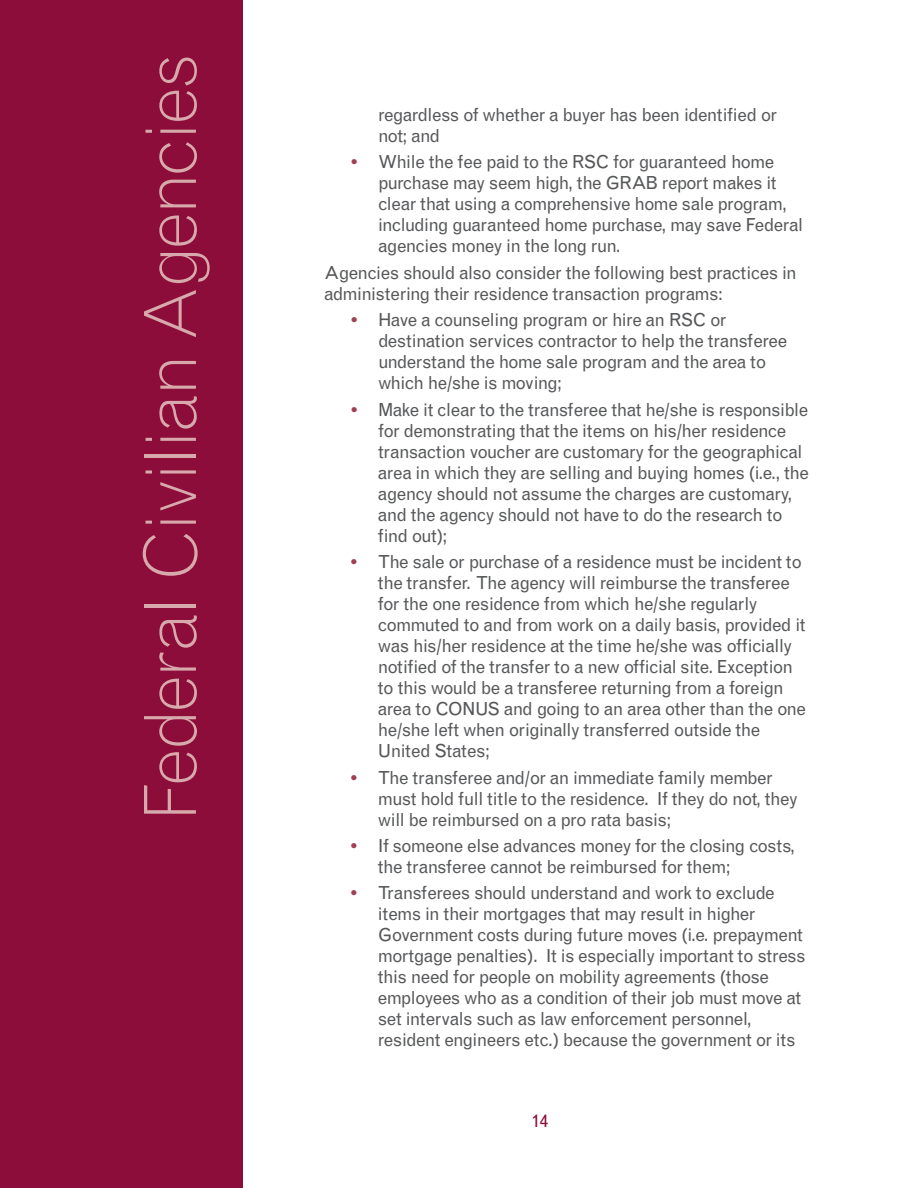
<style>
.page{position:relative;width:918px;height:1188px;background:#fff}
.page>*{position:absolute;margin:0;border:0;box-sizing:border-box;transform-origin:0 0}
.t1{font:300 72px "Grotesque MT Std";letter-spacing:-.04em;color:#d7a9ac}
.t2{font:18px/21px "Grotesque MT Std";letter-spacing:-.035em;color:#57585a}
.t3{font:18px "Grotesque MT Std";color:#8d0d3a}
.s1{font-family:"Grotesque";font-weight:700;color:#a13f54}
</style>
<div class="page">
<div style="left:0;top:0;width:243px;height:1188px;background:#8d0d3a"></div>
<h1 class="t1" style="left:144px;top:820px;width:767px;rotate:-90deg">Federal Civilian Agencies</h1>
<p class="t2" style="left:378px;top:106px;width:401px">regardless of whether a buyer has been identified or not; and</p>
<p class="t2" style="left:378px;top:153px;width:427px;text-indent:-27px"><span class="s1">•</span> While the fee paid to the RSC for guaranteed home purchase may seem high, the GRAB report makes it clear that using a comprehensive home sale program, including guaranteed home purchase, may save Federal agencies money in the long run.</p>
<p class="t2" style="left:324px;top:264px;width:474px">Agencies should also consider the following best practices in administering their residence transaction programs:</p>
<p class="t2" style="left:378px;top:311px;width:411px;text-indent:-27px"><span class="s1">•</span> Have a counseling program or hire an RSC or destination services contractor to help the transferee understand the home sale program and the area to which he/she is moving;</p>
<p class="t2" style="left:378px;top:400px;width:432px;text-indent:-27px"><span class="s1">•</span> Make it clear to the transferee that he/she is responsible for demonstrating that the items on his/her residence transaction voucher are customary for the geographical area in which they are selling and buying homes (i.e., the agency should not assume the charges are customary, and the agency should not have to do the research to find out);</p>
<p class="t2" style="left:378px;top:553px;width:430px;text-indent:-27px"><span class="s1">•</span> The sale or purchase of a residence must be incident to the transfer. The agency will reimburse the transferee for the one residence from which he/she regularly commuted to and from work on a daily basis, provided it was his/her residence at the time he/she was officially notified of the transfer to a new official site. Exception to this would be a transferee returning from a foreign area to CONUS and going to an area other than the one he/she left when originally transferred outside the United States;</p>
<p class="t2" style="left:378px;top:768px;width:421px;text-indent:-27px"><span class="s1">•</span> The transferee and/or an immediate family member must hold full title to the residence. If they do not, they will be reimbursed on a pro rata basis;</p>
<p class="t2" style="left:378px;top:837px;width:419px;text-indent:-27px"><span class="s1">•</span> If someone else advances money for the closing costs, the transferee cannot be reimbursed for them;</p>
<p class="t2" style="left:378px;top:884px;width:429px;text-indent:-27px"><span class="s1">•</span> Transferees should understand and work to exclude items in their mortgages that may result in higher Government costs during future moves (i.e. prepayment mortgage penalties). It is especially important to stress this need for people on mobility agreements (those employees who as a condition of their job must move at set intervals such as law enforcement personnel, resident engineers etc.) because the government or its</p>
<p class="t3" style="left:531px;top:1115px;width:19px">14</p>
</div>
